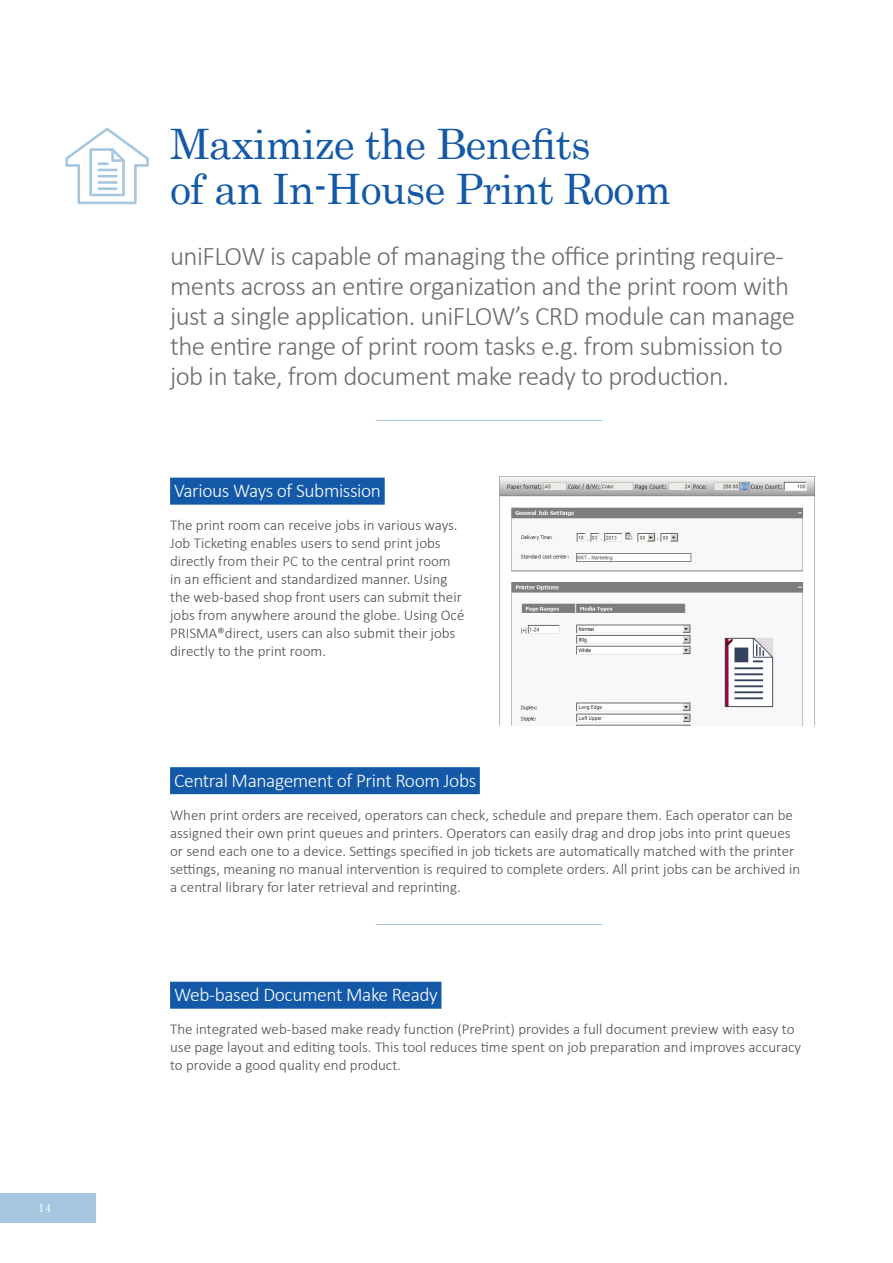
<style>
.page{position:relative;width:893px;height:1263px;background:#fff}
.page>*{position:absolute;margin:0;border:0;box-sizing:border-box;transform-origin:0 0}
.t1{font:42px "Century";letter-spacing:-.02em;color:#1359a7}
.t2{font:300 27px/30px "Calibri";letter-spacing:-.02em;color:#6c6d70}
.t3{font:300 19.5px "Calibri";letter-spacing:-.02em;color:#fff}
.t4{font:300 15px/18px "Calibri";color:#4b4c4d}
.t5{font:12px "Century";color:#fff}
</style>
<div class="page">
<div style="left:0;top:1193px;width:96px;height:30px;background:#a4c6de"></div>
<div style="left:170px;top:478px;width:215px;height:27px;background:#1359a7"></div>
<div style="left:170px;top:767px;width:310px;height:27px;background:#1359a7"></div>
<div style="left:170px;top:982px;width:271px;height:27px;background:#1359a7"></div>
<hr style="left:376px;top:420px;width:226px;height:1px;background:#a4c6de">
<hr style="left:376px;top:924px;width:226px;height:1px;background:#a4c6de">
<img style="left:499px;top:476px;width:316px;height:249px">
<svg style="left:65px;top:127px;width:84px;height:78px"></svg>
<hr style="left:99px;top:181px;width:17px;height:3px;background:#a4c6de">
<hr style="left:99px;top:187px;width:17px;height:3px;background:#a4c6de">
<p class="t5" style="left:38px;top:1197px;width:15px">14</p>
<p class="t1" style="left:170px;top:108px;width:422px">Maximize the Benefits</p>
<p class="t1" style="left:170px;top:153px;width:502px">of an In-House Print Room</p>
<p class="t2" style="left:170px;top:240px;width:626px">uniFLOW is capable of managing the office printing require&shy;ments across an entire organization and the print room with just a single application. uniFLOW’s CRD module can manage the entire range of print room tasks e.g. from submission to job in take, from document make ready to production.</p>
<p class="t3" style="left:174px;top:479px;width:208px">Various Ways of Submission</p>
<p class="t4" style="left:170px;top:516px;width:296px">The print room can receive jobs in various ways.<br>Job Ticketing enables users to send print jobs directly from their PC to the central print room in an efficient and standardized manner. Using the web-based shop front users can submit their jobs from anywhere around the globe. Using Océ PRISMA®direct, users can also submit their jobs directly to the print room.</p>
<p class="t3" style="left:174px;top:768px;width:304px">Central Management of Print Room Jobs</p>
<p class="t4" style="left:170px;top:805px;width:632px">When print orders are received, operators can check, schedule and prepare them. Each operator can be assigned their own print queues and printers. Operators can easily drag and drop jobs into print queues or send each one to a device. Settings specified in job tickets are automatically matched with the printer settings, meaning no manual intervention is required to complete orders. All print jobs can be archived in a central library for later retrieval and reprinting.</p>
<p class="t3" style="left:174px;top:983px;width:265px">Web-based Document Make Ready</p>
<p class="t4" style="left:170px;top:1020px;width:632px">The integrated web-based make ready function (PrePrint) provides a full document preview with easy to use page layout and editing tools. This tool reduces time spent on job preparation and improves accuracy to provide a good quality end product.</p>
</div>
